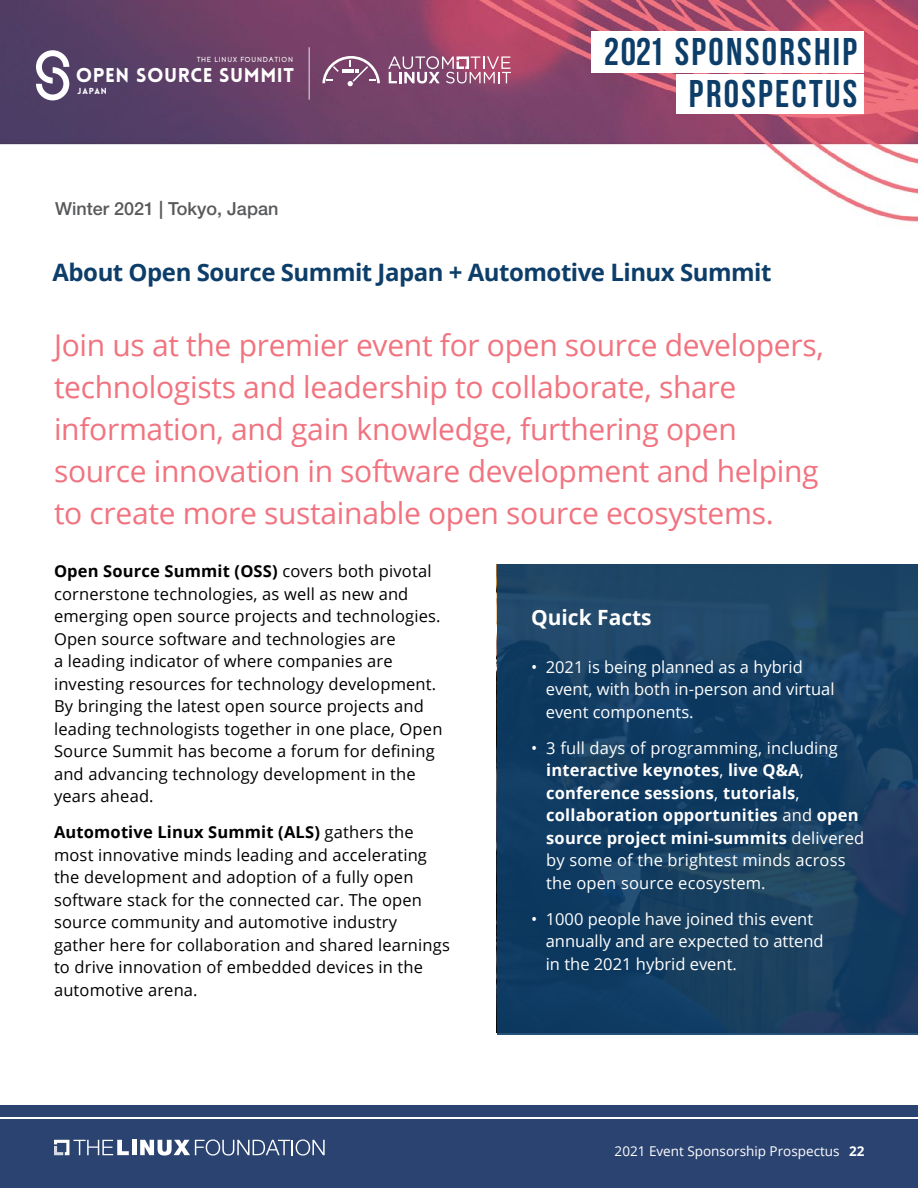
<style>
.page{position:relative;width:918px;height:1188px;background:#fff}
.page>*{position:absolute;margin:0;border:0;box-sizing:border-box;transform-origin:0 0}
.t1{font:700 38.55px/42.3px "Bebas Neue";letter-spacing:.06em;color:#0d3e69;text-align:right}
.t2{font:30px/42px "Open Sans";letter-spacing:-.01em;color:#f1737f}
.t3{font:700 24px "Open Sans";letter-spacing:-.02em;color:#0d3e69}
.t4{font:700 21px "Open Sans";color:#fff}
.t5{font:900 19.5px "Lovelo";letter-spacing:.03em;color:#fff}
.t6{font:500 18px "Helvetica Neue LT Std";color:#58595b}
.t7{font:16.5px/22.5px "Open Sans";letter-spacing:.01em;color:#000}
.t8{font:700 16.5px/22.5px "Open Sans";letter-spacing:.01em;color:#fff}
.t9{font:16.5px/22.5px "Open Sans";color:#fff}
.t10{font:13.5px "Open Sans";color:#fff}
.t11{font:900 8.55px "Lovelo";letter-spacing:.1em;color:#fff}
.t12{font:700 7.35px "Coves";letter-spacing:.1em;color:#fff}
.s1{font-weight:700}
.s2{font-weight:400}
</style>
<div class="page">
<img style="left:0;top:0;width:918px;height:1033px">
<div style="left:0;top:1105px;width:918px;height:83px;background:#2b4371"></div>
<div style="left:592px;top:32px;width:272px;height:41px;background:#fff"></div>
<div style="left:676px;top:74px;width:188px;height:40px;background:#fff"></div>
<hr style="left:0;top:1118px;width:918px;height:1px;background:#fff">
<hr style="left:309px;top:47px;width:1px;height:53px;background:#e6e7e8">
<svg style="left:36px;top:50px;width:33px;height:50px"></svg>
<svg style="left:388px;top:56px;width:123px;height:28px"></svg>
<svg style="left:322px;top:56px;width:58px;height:30px"></svg>
<svg style="left:497px;top:565px;width:421px;height:470px;background:#163f62"></svg>
<div style="left:132px;top:1140px;width:5px;height:15px;background:#fff"></div>
<svg style="left:140px;top:1139px;width:185px;height:17px"></svg>
<svg style="left:54px;top:1140px;width:75px;height:15px"></svg>
<p class="t12" style="left:197px;top:55px;width:98px">THE LINUX FOUNDATION</p>
<p class="t5" style="left:76px;top:63px;width:220px">OPEN SOURCE SUMMIT</p>
<p class="t11" style="left:78px;top:86px;width:31px">JAPAN</p>
<p class="t6" style="left:55px;top:197px;width:225px">Winter 2021 | Tokyo, Japan</p>
<h1 class="t1" style="left:604px;top:30px;width:255px">2021 SPONSORSHIP<br>PROSPECTUS</h1>
<h3 class="t3" style="left:52px;top:256px;width:721px">About Open Source Summit Japan + Automotive Linux Summit</h3>
<p class="t2" style="left:54px;top:323px;width:771px">Join us at the premier event for open source developers, technologists and leadership to collaborate, share information, and gain knowledge, furthering open source innovation in software development and helping to create more sustainable open source ecosystems.</p>
<p class="t7" style="left:54px;top:560px;width:390px"><span class="s1">Open Source Summit (OSS)</span> covers both pivotal cornerstone technologies, as well as new and emerging open source projects and technologies.<br>Open source software and technologies are<br>a leading indicator of where companies are investing resources for technology development.<br>By bringing the latest open source projects and leading technologists together in one place, Open Source Summit has become a forum for defining and advancing technology development in the years ahead.</p>
<p class="t7" style="left:54px;top:821px;width:398px"><span class="s1">Automotive Linux Summit (ALS)</span> gathers the most innovative minds leading and accelerating the development and adoption of a fully open software stack for the connected car. The open source community and automotive industry gather here for collaboration and shared learnings to drive innovation of embedded devices in the automotive arena.</p>
<p class="t4" style="left:531px;top:602px;width:122px">Quick Facts</p>
<p class="t9" style="left:546px;top:655px;width:290px;text-indent:-15px">• 2021 is being planned as a hybrid event, with both in-person and virtual event components.</p>
<p class="t8" style="left:546px;top:736px;width:319px;text-indent:-15px"><span class="s2">• 3 full days of programming, including </span>interactive keynotes<span class="s2">,</span> live Q&amp;A<span class="s2">, </span>conference sessions<span class="s2">,</span> tutorials<span class="s2">, </span>collaboration opportunities <span class="s2">and</span> open source project mini-summits <span class="s2">delivered by some of the brightest minds across the open source ecosystem.</span></p>
<p class="t9" style="left:546px;top:907px;width:279px;text-indent:-15px">• 1000 people have joined this event annually and are expected to attend in the 2021 hybrid event.</p>
<p class="t10" style="left:615px;top:1142px;width:251px">2021 Event Sponsorship Prospectus <span class="s1">22</span></p>
</div>
